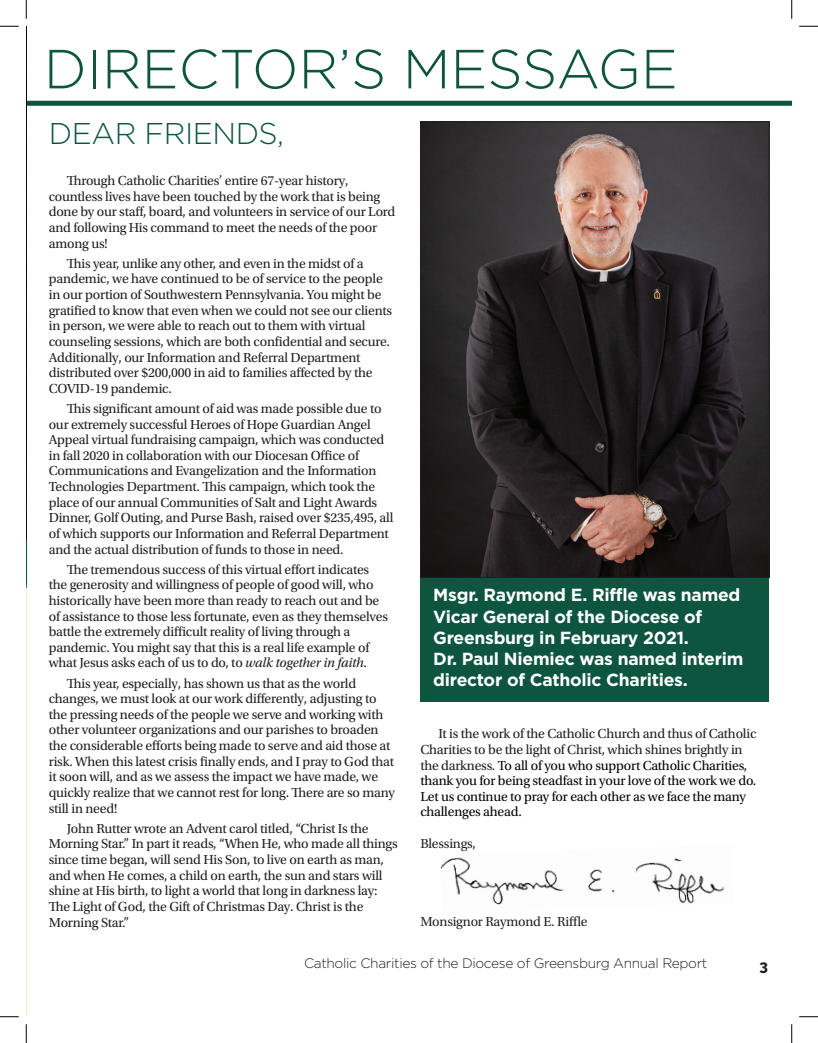
<style>
.page{position:relative;width:818px;height:1043px;background:#fff}
.page>*{position:absolute;margin:0;border:0;box-sizing:border-box;transform-origin:0 0}
.t1{font:300 55px "Gotham";color:#0d553f}
.t2{font:300 30px "Gotham";letter-spacing:-.015em;color:#0d553f}
.t3{font:700 17.5px/21.2px "Gotham";letter-spacing:-.015em;color:#fff}
.t4{font:800 15px "Raleway";color:#231f20}
.t5{font:13.75px/15.6px "Utopia Std";letter-spacing:-.015em;color:#231f20}
.t6{font:13.75px/15.6px "Utopia Std";letter-spacing:-.015em;color:#040503}
.t7{font:300 13.75px "Gotham";letter-spacing:-.025em;color:#231f20}
.t8{font:13.75px "Utopia Std";letter-spacing:-.015em;color:#242424}
.s1{font-style:italic}
.s2{color:#231f20}
</style>
<div class="page">
<hr style="left:26px;top:538px;width:1px;height:49px;background:#0d553f">
<div style="left:26px;top:101px;width:765px;height:5px;background:#0d553f"></div>
<img style="left:440px;top:857px;width:284px;height:48px">
<img style="left:26px;top:26px;width:1px;height:513px">
<div style="left:420px;top:577px;width:349px;height:125px;background:#0d553f"></div>
<img style="left:422px;top:124px;width:345px;height:451px">
<div style="left:420px;top:122px;width:349px;height:455px;border:1px solid #231f20"></div>
<svg style="left:0;top:25px;width:19px;height:2px"></svg>
<svg style="left:799px;top:25px;width:19px;height:2px"></svg>
<svg style="left:0;top:1016px;width:19px;height:1px"></svg>
<svg style="left:799px;top:1016px;width:19px;height:1px"></svg>
<svg style="left:25px;top:0;width:2px;height:19px"></svg>
<svg style="left:25px;top:1024px;width:2px;height:18px"></svg>
<svg style="left:791px;top:0;width:1px;height:19px"></svg>
<svg style="left:791px;top:1024px;width:1px;height:18px"></svg>
<h1 class="t1" style="left:44px;top:39px;width:635px">DIRECTOR’S MESSAGE</h1>
<h2 class="t2" style="left:49px;top:117px;width:237px">DEAR FRIENDS,</h2>
<p class="t5" style="left:49px;top:173px;width:348px;text-indent:18px">Through Catholic Charities’ entire 67-year history, countless lives have been touched by the work that is being done by our staff, board, and volunteers in service of our Lord and following His command to meet the needs of the poor among us!</p>
<p class="t5" style="left:49px;top:256px;width:345px;text-indent:18px">This year, unlike any other, and even in the midst of a pandemic, we have continued to be of service to the people in our portion of Southwestern Pennsylvania. You might be gratified to know that even when we could not see our clients in person, we were able to reach out to them with virtual counseling sessions, which are both confidential and secure.<br>Additionally, our Information and Referral Department distributed over $200,000 in aid to families affected by the COVID-19 pandemic.</p>
<p class="t5" style="left:49px;top:401px;width:346px;text-indent:18px">This significant amount of aid was made possible due to our extremely successful Heroes of Hope Guardian Angel Appeal virtual fundraising campaign, which was conducted in fall 2020 in collaboration with our Diocesan Office of Communications and Evangelization and the Information Technologies Department. This campaign, which took the place of our annual Communities of Salt and Light Awards Dinner, Golf Outing, and Purse Bash, raised over $235,495, all of which supports our Information and Referral Department and the actual distribution of funds to those in need.</p>
<p class="t5" style="left:49px;top:561px;width:341px;text-indent:18px">The tremendous success of this virtual effort indicates the generosity and willingness of people of good will, who historically have been more than ready to reach out and be of assistance to those less fortunate, even as they themselves battle the extremely difficult reality of living through a pandemic. You might say that this is a real life example of what Jesus asks each of us to do, to <span class="s1">walk together in faith</span>.</p>
<p class="t5" style="left:49px;top:675px;width:348px;text-indent:18px">This year, especially, has shown us that as the world changes, we must look at our work differently, adjusting to the pressing needs of the people we serve and working with other volunteer organizations and our parishes to broaden the considerable efforts being made to serve and aid those at risk. When this latest crisis finally ends, and I pray to God that it soon will, and as we assess the impact we have made, we quickly realize that we cannot rest for long. There are so many still in need!</p>
<p class="t5" style="left:49px;top:820px;width:350px;text-indent:18px">John Rutter wrote an Advent carol titled, “Christ Is the Morning Star.” In part it reads, “When He, who made all things since time began, will send His Son, to live on earth as man, and when He comes, a child on earth, the sun and stars will shine at His birth, to light a world that long in darkness lay:<br>The Light of God, the Gift of Christmas Day. Christ is the Morning Star.”</p>
<p class="t3" style="left:433px;top:584px;width:311px">Msgr. Raymond E. Riffle was named<br>Vicar General of the Diocese of<br>Greensburg in February 2021.<br>Dr. Paul Niemiec was named interim director of Catholic Charities.</p>
<p class="t6" style="left:420px;top:726px;width:337px;text-indent:18px"><span class="s2">It is the work of the Catholic Church and thus of Catholic Charities to be the light of Christ, which shines brightly in the darkness.</span> To all of you who support Catholic Charities, thank you for being steadfast in your love of the work we do.<br>Let us continue to pray for each other as we face the many challenges ahead.</p>
<p class="t8" style="left:420px;top:835px;width:57px">Blessings,</p>
<p class="t8" style="left:420px;top:914px;width:169px">Monsignor Raymond E. Riffle</p>
<p class="t7" style="left:304px;top:955px;width:405px">Catholic Charities of the Diocese of Greensburg Annual Report</p>
<p class="t4" style="left:759px;top:957px;width:10px">3</p>
</div>
